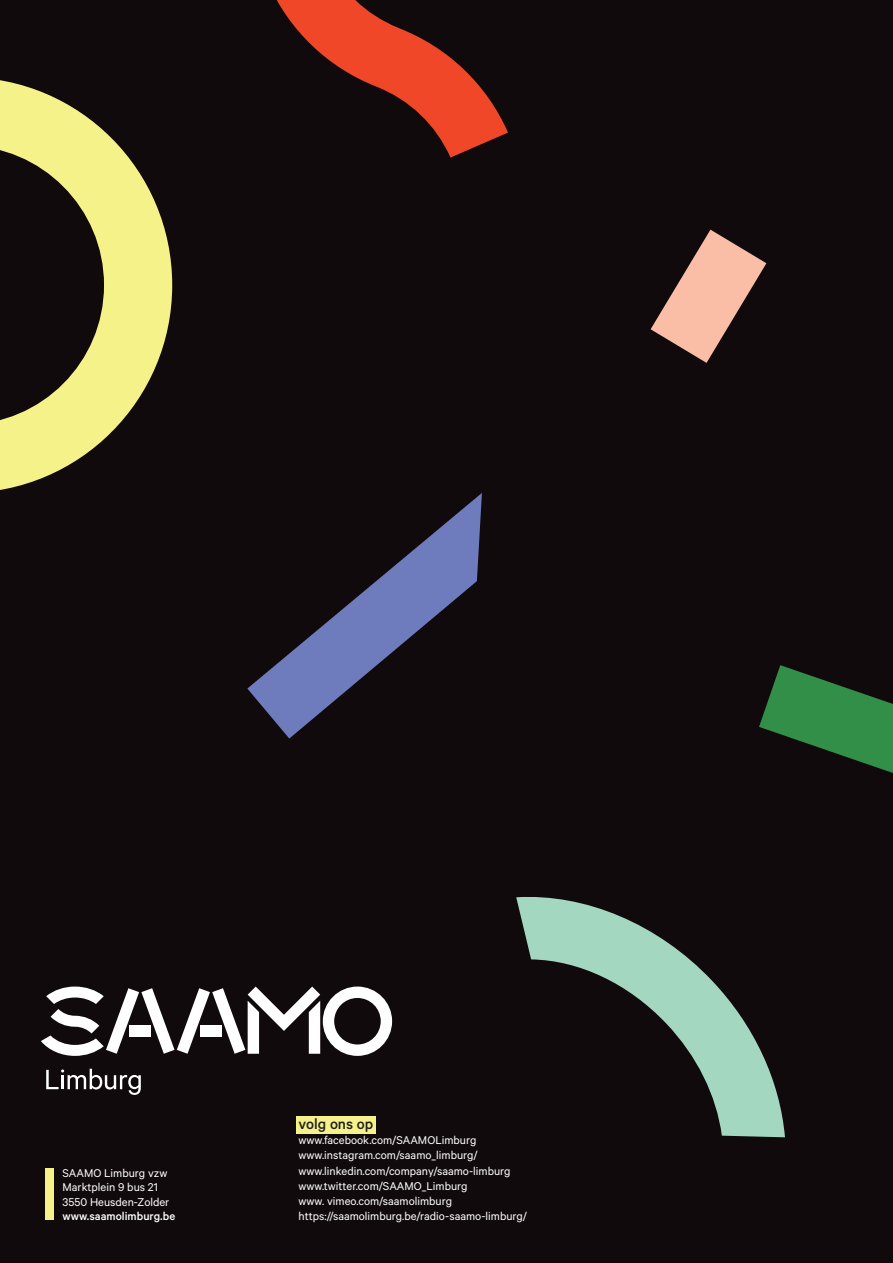
<style>
.page{position:relative;width:893px;height:1263px;background:#110a0c}
.page>*{position:absolute;margin:0;border:0;box-sizing:border-box;transform-origin:0 0}
.t1{font:500 16.5px "Calibre";color:#231f20}
.t2{font:12.75px/15.1px "Calibre";color:#fff}
.t3{font:500 12.75px "Calibre";color:#fff}
</style>
<div class="page">
<svg style="left:46px;top:1069px;width:95px;height:26px"></svg>
<svg style="left:41px;top:986px;width:351px;height:70px"></svg>
<div style="left:45px;top:1168px;width:9px;height:52px;background:#f6f28a"></div>
<div style="left:296px;top:1116px;width:79px;height:18px;background:#f6f28a"></div>
<svg style="left:651px;top:230px;width:115px;height:133px"></svg>
<svg style="left:759px;top:665px;width:134px;height:108px"></svg>
<svg style="left:247px;top:493px;width:235px;height:245px"></svg>
<svg style="left:0;top:80px;width:172px;height:410px"></svg>
<svg style="left:516px;top:897px;width:269px;height:240px"></svg>
<svg style="left:276px;top:0;width:232px;height:158px"></svg>
<p class="t2" style="left:63px;top:1165px;width:108px;line-height:14.5px">SAAMO Limburg vzw<br>Marktplein 9 bus 21<br>3550 Heusden-Zolder</p>
<p class="t3" style="left:63px;top:1209px;width:114px">www.saamolimburg.be</p>
<p class="t1" style="left:299px;top:1114px;width:76px">volg ons op</p>
<p class="t2" style="left:299px;top:1132px;width:230px">www.facebook.com/SAAMOLimburg www.instagram.com/saamo_limburg/ www.linkedin.com/company/saamo-limburg www.twitter.com/SAAMO_Limburg<br>www. vimeo.com/saamolimburg https://saamolimburg.be/radio-saamo-limburg/</p>
</div>
